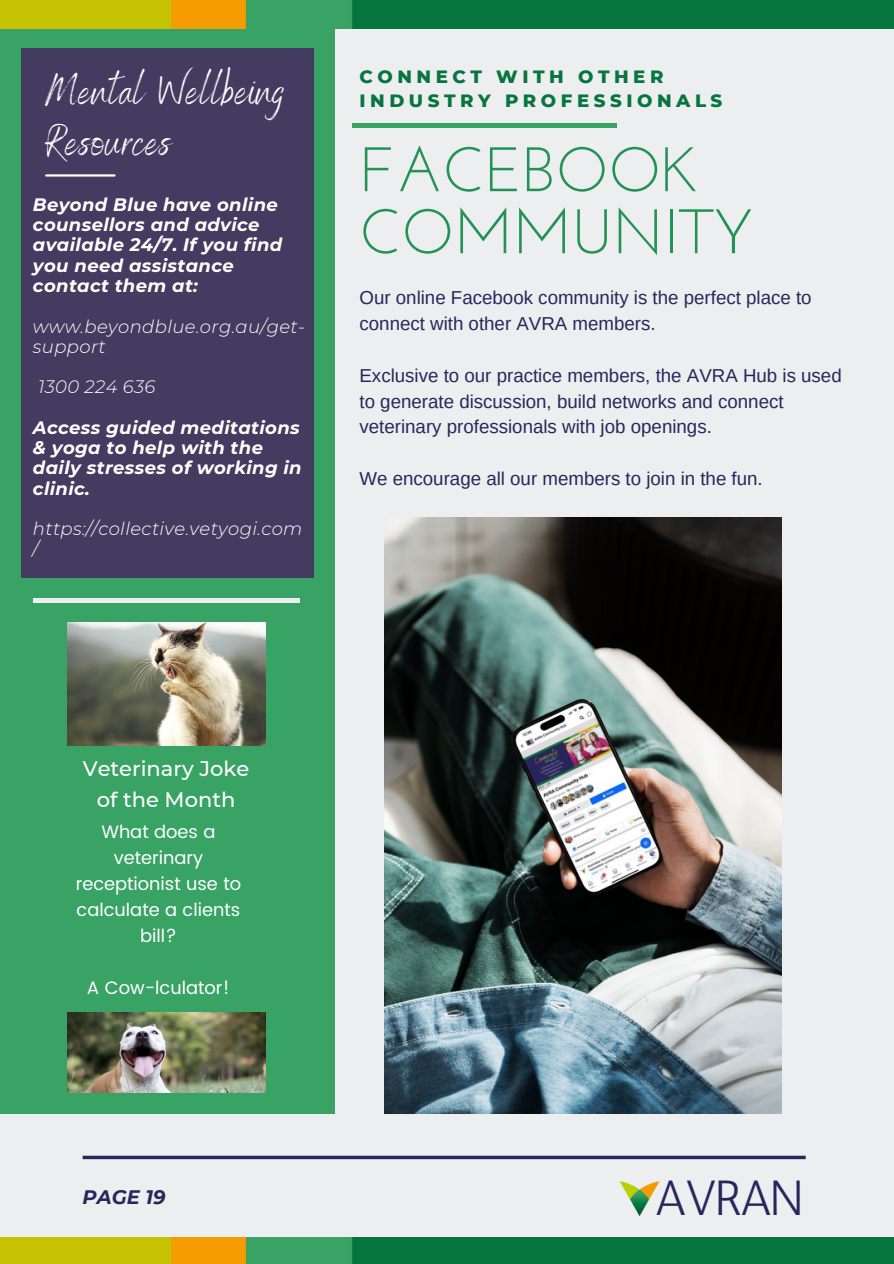
<style>
.page{position:relative;width:894px;height:1264px;background:#fff}
.page>*{position:absolute;margin:0;border:0;box-sizing:border-box;transform-origin:0 0}
.t1{font:62.55px/61.9px "Josefin Sans";color:#239255}
.t2{font:49.2px "Antic";letter-spacing:-.055em;color:#2c245c}
.t3{font:44.1px/50.7px "Benedict";letter-spacing:.02em;color:#fff}
.t4{font:500 21px/30.3px "Montserrat";color:#fff;text-align:center}
.t5{font:italic 700 19.5px "Montserrat";color:#2c245c}
.t6{font:18.75px/25.8px "Arimo";color:#2c245c}
.t7{font:800 18.15px/24.8px "Montserrat";letter-spacing:.25em;color:#07753e}
.t8{font:italic 700 18px/20.2px "Montserrat";letter-spacing:.02em;color:#fff}
.t9{font:italic 300 18px/20.2px "Montserrat";letter-spacing:.02em;color:#fff}
.t10{font:18px/25.8px "Poppins";color:#fff;text-align:center}
</style>
<div class="page">
<div style="left:0;top:0;width:893px;height:1263px;background:#eceeef"></div>
<div style="left:0;top:0;width:335px;height:1113px;background:#38a364"></div>
<div style="left:21px;top:48px;width:292px;height:529px;background:#443c60"></div>
<hr style="left:46px;top:174px;width:68px;height:3px;background:#fff">
<img style="left:67px;top:622px;width:198px;height:123px">
<img style="left:67px;top:1012px;width:198px;height:80px">
<img style="left:0;top:0;width:893px;height:28px">
<img style="left:0;top:1237px;width:893px;height:26px">
<img style="left:619px;top:1181px;width:40px;height:34px">
<svg style="left:83px;top:1155px;width:722px;height:4px;background:#4e4876"></svg>
<hr style="left:33px;top:598px;width:266px;height:4px;background:#eceeef">
<div style="left:351px;top:123px;width:265px;height:5px;background:#38a364"></div>
<img style="left:384px;top:517px;width:397px;height:596px">
<h3 class="t3" style="left:45px;top:63px;width:240px">Mental Wellbeing<br>Resources</h3>
<p class="t8" style="left:33px;top:194px;width:251px">Beyond Blue have online counsellors and advice available 24/7. If you find you need assistance contact them at:</p>
<p class="t9" style="left:33px;top:316px;width:273px">www.beyondblue.org.au/get&shy;support</p>
<p class="t9" style="left:38px;top:377px;width:119px">1300 224 636</p>
<p class="t8" style="left:33px;top:417px;width:270px">Access guided meditations &amp; yoga to help with the daily stresses of working in clinic.</p>
<p class="t9" style="left:33px;top:518px;width:271px">https://collective.vetyogi.com /</p>
<p class="t7" style="left:359px;top:64px;width:364px">CONNECT WITH OTHER<br>INDUSTRY PROFESSIONALS</p>
<h1 class="t1" style="left:359px;top:144px;width:395px">FACEBOOK<br>COMMUNITY</h1>
<p class="t6" style="left:359px;top:284px;width:453px">Our online Facebook community is the perfect place to connect with other AVRA members.</p>
<p class="t6" style="left:359px;top:362px;width:483px">Exclusive to our practice members, the AVRA Hub is used to generate discussion, build networks and connect veterinary professionals with job openings.</p>
<p class="t6" style="left:359px;top:466px;width:404px">We encourage all our members to join in the fun.</p>
<p class="t4" style="left:83px;top:753px;width:168px">Veterinary Joke of the Month</p>
<p class="t10" style="left:76px;top:819px;width:167px">What does a veterinary receptionist use to calculate a clients bill?</p>
<p class="t10" style="left:87px;top:974px;width:144px">A Cow-lculator!</p>
<p class="t5" style="left:83px;top:1184px;width:84px">PAGE 19</p>
<h2 class="t2" style="left:654px;top:1168px;width:150px">AVRAN</h2>
</div>
